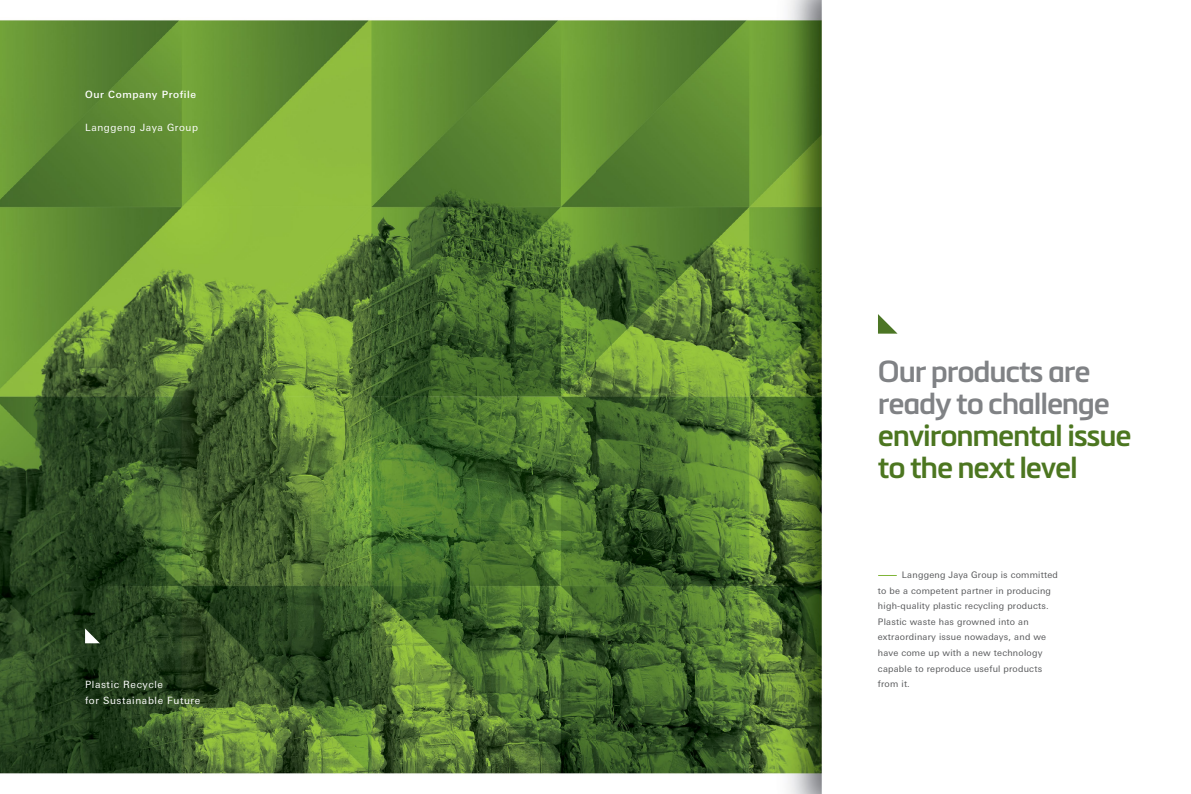
<style>
.page{position:relative;width:1191px;height:794px;background:#fff}
.page>*{position:absolute;margin:0;border:0;box-sizing:border-box;transform-origin:0 0}
.t1{font:600 30px/32px "Metronic Pro";letter-spacing:-.04em;color:#4c7620}
.t2{font:600 30px/32px "Metronic Pro";letter-spacing:-.04em;color:#808285}
.t3{font:10px/16px "Univers Next W1 G";letter-spacing:.06em;color:#fff}
.t4{font:500 10px "Univers Next W1 G";letter-spacing:.06em;color:#fff}
.t5{font:9px/15.6px "Univers Next W1 G";letter-spacing:.025em;color:#58595b}
</style>
<div class="page">
<img style="left:0;top:0;width:898px;height:794px">
<svg style="left:878px;top:314px;width:19px;height:20px"></svg>
<svg style="left:85px;top:628px;width:15px;height:15px"></svg>
<svg style="left:878px;top:575px;width:18px;height:1px"></svg>
<p class="t4" style="left:85px;top:89px;width:113px">Our Company Profile</p>
<p class="t3" style="left:85px;top:119px;width:114px">Langgeng Jaya Group</p>
<p class="t3" style="left:85px;top:676px;width:117px">Plastic Recycle<br>for Sustainable Future</p>
<h1 class="t2" style="left:878px;top:355px;width:233px">Our products are ready to challenge</h1>
<h1 class="t1" style="left:878px;top:419px;width:255px">environmental issue to the next level</h1>
<p class="t5" style="left:878px;top:567px;width:181px;text-indent:24px">Langgeng Jaya Group is committed to be a competent partner in producing high-quality plastic recycling products.<br>Plastic waste has growned into an extraordinary issue nowadays, and we have come up with a new technology capable to reproduce useful products from it.</p>
</div>
